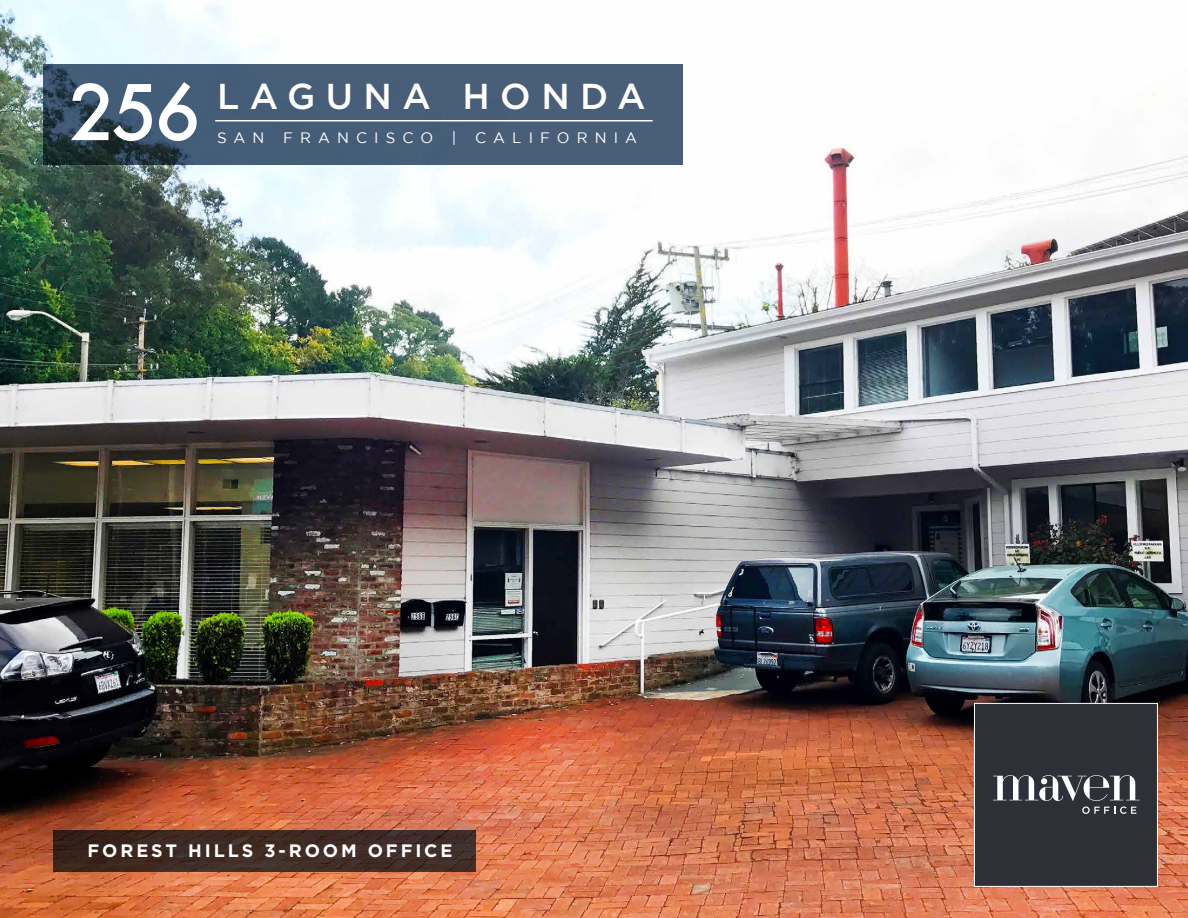
<style>
.page{position:relative;width:1188px;height:918px;background:#fff}
.page>*{position:absolute;margin:0;border:0;box-sizing:border-box;transform-origin:0 0}
.t1{font:500 74.4px "Futura";color:#fff}
.t2{font:500 36px "Gotham";letter-spacing:.29em;color:#fff}
.t3{font:700 18px "Gotham";letter-spacing:.16em;color:#fff}
.t4{font:15px "Gotham";letter-spacing:.47em;color:#fff}
</style>
<div class="page">
<img style="left:0;top:0;width:1188px;height:918px">
<svg style="left:43px;top:64px;width:639px;height:101px;background:#435a71"></svg>
<hr style="left:215px;top:120px;width:438px;height:1px;background:#fff">
<svg style="left:53px;top:831px;width:423px;height:41px;background:#3d2a22"></svg>
<div style="left:974px;top:703px;width:183px;height:183px;background:#2d3036"></div>
<svg style="left:993px;top:775px;width:147px;height:26px"></svg>
<svg style="left:1082px;top:807px;width:54px;height:7px"></svg>
<div style="left:974px;top:703px;width:184px;height:184px;border:1px solid #fff"></div>
<h1 class="t1" style="left:69px;top:61px;width:133px">256</h1>
<h2 class="t2" style="left:217px;top:76px;width:430px">LAGUNA HONDA</h2>
<p class="t4" style="left:217px;top:130px;width:422px">SAN FRANCISCO | CALIFORNIA</p>
<p class="t3" style="left:88px;top:840px;width:366px">FOREST HILLS 3-ROOM OFFICE</p>
</div>
